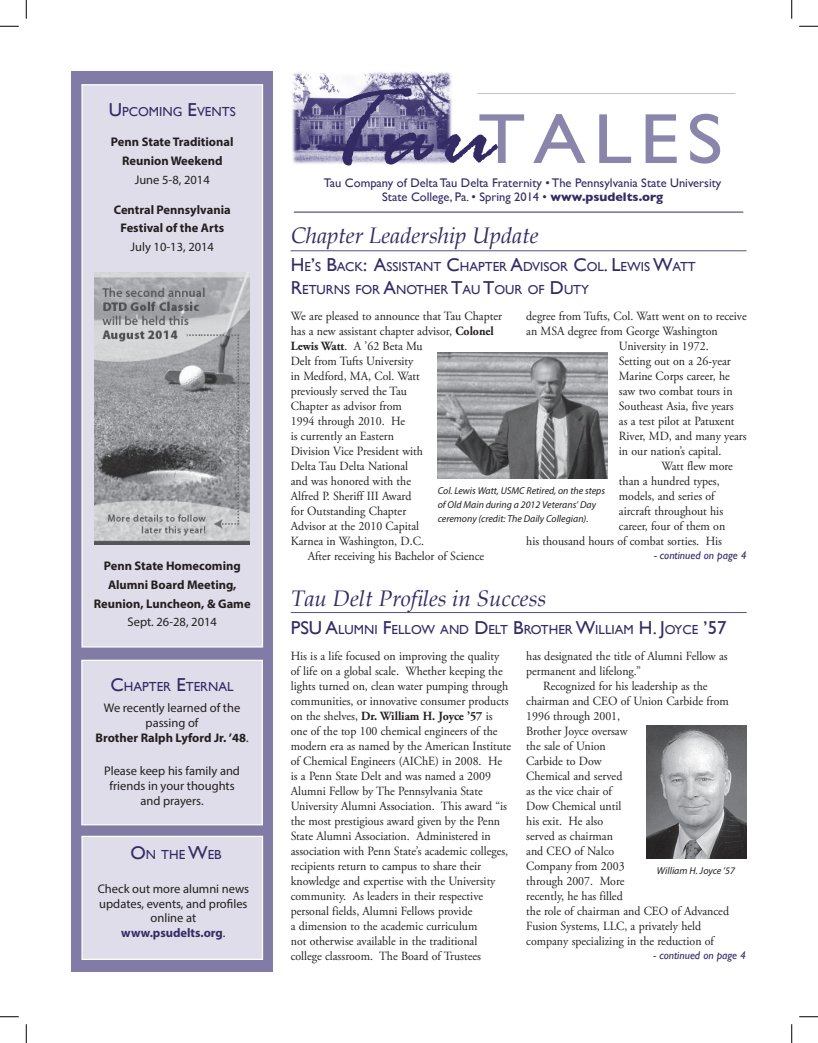
<style>
.page{position:relative;width:818px;height:1043px;background:#fff}
.page>*{position:absolute;margin:0;border:0;box-sizing:border-box;transform-origin:0 0}
.t1{font:italic 22.5px "Book Antiqua";color:#342b65}
.t2{font:13.12px/22.5px "Gill Sans";color:#342b65}
.t3{font:12.5px/15px "Adobe Garamond Pro";color:#231f20;scale:.95 1}
.t4{font:12.5px/15px "Myriad Pro";color:#231f20;text-align:center}
.t5{font:700 12.5px/18.8px "Myriad Pro";color:#231f20;text-align:center}
.t6{font:12.5px/13.8px "Gill Sans";color:#342b65;text-align:center}
.t7{font:italic 11.25px "Gill Sans";color:#342b65}
.t8{font:italic 10px/13.8px "Myriad Pro";color:#231f20}
.s1{font-size:18.75px}
.s2{font-weight:700}
.s3{font-weight:700;color:#342b65}
</style>
<div class="page">
<div style="left:71px;top:71px;width:202px;height:900px;background:#807ca5"></div>
<div style="left:81px;top:84px;width:182px;height:563px;background:#dfdde9;border:1px solid #fff"></div>
<div style="left:81px;top:835px;width:182px;height:125px;background:#dfdde9;border:1px solid #fff"></div>
<hr style="left:294px;top:212px;width:449px;height:1px;background:#342b65">
<img style="left:292px;top:72px;width:160px;height:92px">
<hr style="left:477px;top:93px;width:258px;height:1px;background:#c1bfd5">
<svg style="left:334px;top:88px;width:386px;height:77px"></svg>
<div style="left:81px;top:659px;width:182px;height:166px;background:#dfdde9;border:1px solid #fff"></div>
<hr style="left:290px;top:250px;width:456px;height:1px;background:#565082">
<hr style="left:291px;top:612px;width:455px;height:1px;background:#565082">
<img style="left:94px;top:273px;width:156px;height:271px">
<img style="left:438px;top:352px;width:169px;height:126px">
<img style="left:646px;top:725px;width:100px;height:133px">
<svg style="left:0;top:25px;width:19px;height:2px"></svg>
<svg style="left:799px;top:25px;width:19px;height:2px"></svg>
<svg style="left:0;top:1016px;width:19px;height:1px"></svg>
<svg style="left:799px;top:1016px;width:19px;height:1px"></svg>
<svg style="left:25px;top:0;width:2px;height:19px"></svg>
<svg style="left:25px;top:1024px;width:2px;height:18px"></svg>
<svg style="left:791px;top:0;width:1px;height:19px"></svg>
<svg style="left:791px;top:1024px;width:1px;height:18px"></svg>
<p class="t2" style="left:109px;top:100px;width:128px"><span class="s1">U</span>PCOMING <span class="s1">E</span>VENTS</p>
<p class="t5" style="left:111px;top:132px;width:124px">Penn State Traditional<br>Reunion Weekend</p>
<p class="t4" style="left:135px;top:172px;width:76px">June 5-8, 2014</p>
<p class="t5" style="left:114px;top:199px;width:118px">Central Pennsylvania<br>Festival of the Arts</p>
<p class="t4" style="left:131px;top:239px;width:85px">July 10-13, 2014</p>
<p class="t5" style="left:94px;top:556px;width:158px">Penn State Homecoming<br>Alumni Board Meeting,<br>Reunion, Luncheon, &amp; Game</p>
<p class="t4" style="left:128px;top:614px;width:91px">Sept. 26-28, 2014</p>
<p class="t2" style="left:110px;top:675px;width:125px"><span class="s1">C</span>HAPTER <span class="s1">E</span>TERNAL</p>
<p class="t4" style="left:95px;top:700px;width:155px">We recently learned of the passing of<br><span class="s2">Brother Ralph Lyford Jr. ’48</span>.</p>
<p class="t4" style="left:104px;top:763px;width:137px">Please keep his family and friends in your thoughts and prayers.</p>
<p class="t2" style="left:130px;top:843px;width:93px"><span class="s1">O</span>N THE <span class="s1">W</span>EB</p>
<p class="t4" style="left:98px;top:881px;width:153px;line-height:14.4px">Check out more alumni news updates, events, and profiles online at <span class="s3">www.psudelts.org</span>.</p>
<p class="t6" style="left:324px;top:176px;width:399px">Tau Company of Delta Tau Delta Fraternity • The Pennsylvania State University<br>State College, Pa. • Spring 2014 • <span class="s2">www.psudelts.org</span></p>
<h1 class="t1" style="left:291px;top:222px;width:249px">Chapter Leadership Update</h1>
<p class="t2" style="left:291px;top:255px;width:406px"><span class="s1">H</span> E<span class="s1">’</span>S <span class="s1">B</span>ACK<span class="s1">: A</span>SSISTANT <span class="s1">C</span>HAPTER <span class="s1">A</span>DVISOR <span class="s1">C</span>OL<span class="s1">. L</span>EWIS <span class="s1">W</span>ATT<br><span class="s1">R</span>ETURNS FOR <span class="s1">A</span>NOTHER <span class="s1">T</span>AU <span class="s1">T</span>OUR OF <span class="s1">D</span>UTY</p>
<p class="t3" style="left:291px;top:309px;width:224px">We are pleased to announce that Tau Chapter has a new assistant chapter advisor, <span class="s2">Colonel<br>Lewis Watt</span>. A ’62 Beta Mu<br>Delt from Tufts University<br>in Medford, MA, Col. Watt<br>previously served the Tau<br>Chapter as advisor from<br>1994 through 2010. He<br>is currently an Eastern<br>Division Vice President with<br>Delta Tau Delta National<br>and was honored with the<br>Alfred P. Sheriff III Award<br>for Outstanding Chapter<br>Advisor at the 2010 Capital<br>Karnea in Washington, D.C.</p>
<p class="t3" style="left:308px;top:549px;width:187px">After receiving his Bachelor of Science</p>
<p class="t3" style="left:526px;top:309px;width:233px">degree from Tufts, Col. Watt went on to receive</p>
<p class="t3" style="left:526px;top:324px;width:203px">an MSA degree from George Washington</p>
<p class="t3" style="left:619px;top:339px;width:96px">University in 1972.</p>
<p class="t3" style="left:619px;top:354px;width:119px">Setting out on a 26-year</p>
<p class="t3" style="left:619px;top:369px;width:118px">Marine Corps career, he</p>
<p class="t3" style="left:619px;top:384px;width:121px">saw two combat tours in</p>
<p class="t3" style="left:619px;top:399px;width:122px">Southeast Asia, five years</p>
<p class="t3" style="left:619px;top:414px;width:123px">as a test pilot at Patuxent</p>
<p class="t3" style="left:619px;top:429px;width:136px">River, MD, and many years</p>
<p class="t3" style="left:619px;top:444px;width:109px">in our nation’s capital.</p>
<p class="t3" style="left:661px;top:459px;width:77px">Watt flew more</p>
<p class="t3" style="left:619px;top:474px;width:108px">than a hundred types,</p>
<p class="t3" style="left:619px;top:489px;width:102px">models, and series of</p>
<p class="t3" style="left:619px;top:504px;width:111px">aircraft throughout his</p>
<p class="t3" style="left:619px;top:519px;width:113px">career, four of them on</p>
<p class="t3" style="left:526px;top:534px;width:207px">his thousand hours of combat sorties. His</p>
<p class="t8" style="left:438px;top:483px;width:169px">Col. Lewis Watt, USMC Retired, on the steps of Old Main during a 2012 Veterans’ Day ceremony (credit: The Daily Collegian).</p>
<p class="t7" style="left:654px;top:548px;width:94px">- continued on page 4</p>
<h1 class="t1" style="left:291px;top:585px;width:257px">Tau Delt Profiles in Success</h1>
<p class="t2" style="left:291px;top:618px;width:437px"><span class="s1">PSU A</span>LUMNI <span class="s1">F</span>ELLOW AND <span class="s1">D</span> ELT <span class="s1">B</span>ROTHER <span class="s1">W</span>ILLIAM <span class="s1">H. J</span>OYCE <span class="s1">’57</span></p>
<p class="t3" style="left:291px;top:649px;width:233px">His is a life focused on improving the quality of life on a global scale. Whether keeping the lights turned on, clean water pumping through communities, or innovative consumer products on the shelves, <span class="s2">Dr. William H. Joyce ’57</span> is one of the top 100 chemical engineers of the modern era as named by the American Institute of Chemical Engineers (AIChE) in 2008. He is a Penn State Delt and was named a 2009<br>Alumni Fellow by The Pennsylvania State University Alumni Association. This award “is the most prestigious award given by the Penn State Alumni Association. Administered in association with Penn State’s academic colleges, recipients return to campus to share their knowledge and expertise with the University community. As leaders in their respective personal fields, Alumni Fellows provide<br>a dimension to the academic curriculum<br>not otherwise available in the traditional college classroom. The Board of Trustees</p>
<p class="t3" style="left:526px;top:649px;width:213px">has designated the title of Alumni Fellow as</p>
<p class="t3" style="left:526px;top:664px;width:122px">permanent and lifelong.”</p>
<p class="t3" style="left:543px;top:679px;width:174px">Recognized for his leadership as the</p>
<p class="t3" style="left:526px;top:694px;width:215px">chairman and CEO of Union Carbide from</p>
<p class="t3" style="left:526px;top:709px;width:100px">1996 through 2001,</p>
<p class="t3" style="left:526px;top:724px;width:108px">Brother Joyce oversaw</p>
<p class="t3" style="left:526px;top:739px;width:85px">the sale of Union</p>
<p class="t3" style="left:526px;top:754px;width:81px">Carbide to Dow</p>
<p class="t3" style="left:526px;top:769px;width:103px">Chemical and served</p>
<p class="t3" style="left:526px;top:784px;width:92px">as the vice chair of</p>
<p class="t3" style="left:526px;top:799px;width:102px">Dow Chemical until</p>
<p class="t3" style="left:526px;top:814px;width:83px">his exit. He also</p>
<p class="t3" style="left:526px;top:829px;width:93px">served as chairman</p>
<p class="t3" style="left:526px;top:844px;width:94px">and CEO of Nalco</p>
<p class="t3" style="left:526px;top:859px;width:105px">Company from 2003</p>
<p class="t3" style="left:526px;top:874px;width:105px">through 2007. More</p>
<p class="t3" style="left:526px;top:889px;width:103px">recently, he has filled</p>
<p class="t3" style="left:526px;top:904px;width:215px">the role of chairman and CEO of Advanced</p>
<p class="t3" style="left:526px;top:919px;width:185px">Fusion Systems, LLC, a privately held</p>
<p class="t3" style="left:526px;top:934px;width:199px">company specializing in the reduction of</p>
<p class="t8" style="left:657px;top:863px;width:80px">William H. Joyce ’57</p>
<p class="t7" style="left:653px;top:948px;width:94px">- continued on page 4</p>
</div>
